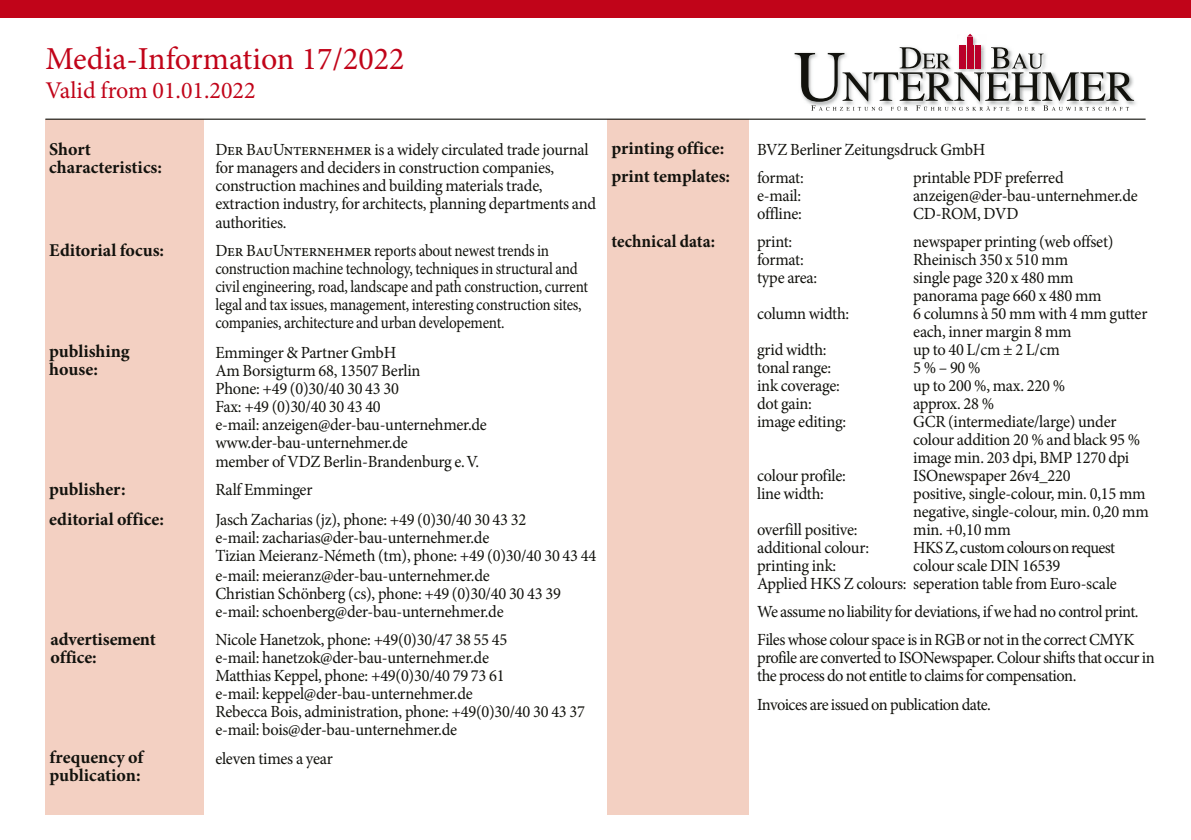
<style>
.page{position:relative;width:1191px;height:840px;background:#fff}
.page>*{position:absolute;margin:0;border:0;box-sizing:border-box;transform-origin:0 0}
.t1{font:32px "Minion Pro";color:#c10419}
.t2{font:24px "Minion Pro";color:#c10419}
.t3{font:700 18px/18px "Minion Pro";color:#12120d}
.t4{font:700 18px "Minion Pro";color:#12120d;scale:.95 1}
.t5{font:17px/18px "Minion Pro";letter-spacing:-.015em;color:#12120d}
</style>
<div class="page">
<img style="left:973px;top:37px;width:4px;height:8px">
<svg style="left:794px;top:45px;width:340px;height:66px"></svg>
<div style="left:959px;top:45px;width:6px;height:23px;background:#b9002b"></div>
<div style="left:967px;top:37px;width:6px;height:31px;background:#b9002b"></div>
<div style="left:975px;top:45px;width:6px;height:23px;background:#b9002b"></div>
<svg style="left:967px;top:34px;width:6px;height:3px"></svg>
<div style="left:0;top:0;width:1191px;height:17px;background:#c10419"></div>
<div style="left:45px;top:119px;width:159px;height:695px;background:#f3d0c2"></div>
<div style="left:607px;top:119px;width:141px;height:695px;background:#f3d0c2"></div>
<hr style="left:45px;top:118px;width:1100px;height:2px;background:#12120d">
<h1 class="t1" style="left:45px;top:37px;width:361px">Media-Information 17/2022</h1>
<h2 class="t2" style="left:45px;top:74px;width:212px">Valid from 01.01.2022</h2>
<p class="t3" style="left:49px;top:140px;width:114px">Short characteristics:</p>
<p class="t3" style="left:49px;top:240px;width:116px">Editorial focus:</p>
<p class="t3" style="left:49px;top:342px;width:82px">publishing house:</p>
<p class="t3" style="left:49px;top:479px;width:78px">publisher:</p>
<p class="t3" style="left:49px;top:510px;width:116px">editorial office:</p>
<p class="t3" style="left:51px;top:629px;width:107px">advertisement office:</p>
<p class="t3" style="left:50px;top:747px;width:95px">frequency of publication:</p>
<p class="t5" style="left:215px;top:140px;width:382px">Der BauUnternehmer is a widely circulated trade journal for managers and deciders in construction companies, construction machines and building materials trade, extraction industry, for architects, planning departments and authorities.</p>
<p class="t5" style="left:215px;top:241px;width:374px">Der BauUnternehmer reports about newest trends in construction machine technology, techniques in structural and civil engineering, road, landscape and path construction, current legal and tax issues, management, interesting construction sites, companies, architecture and urban developement.</p>
<p class="t5" style="left:215px;top:343px;width:273px">Emminger &amp; Partner GmbH<br>Am Borsigturm 68, 13507 Berlin<br>Phone: +49 (0)30/40 30 43 30<br>Fax: +49 (0)30/40 30 43 40<br>e-mail: anzeigen@der-bau-unternehmer.de www.der-bau-unternehmer.de<br>member of VDZ Berlin-Brandenburg e.V.</p>
<p class="t5" style="left:215px;top:474px;width:312px;line-height:30px">Ralf Emminger<br>Jasch Zacharias (jz), phone: +49 (0)30/40 30 43 32</p>
<p class="t5" style="left:215px;top:528px;width:382px">e-mail: zacharias@der-bau-unternehmer.de<br>Tizian Meieranz-Németh (tm), phone: +49 (0)30/40 30 43 44</p>
<p class="t5" style="left:215px;top:566px;width:347px">e-mail: meieranz@der-bau-unternehmer.de<br>Christian Schönberg (cs), phone: +49 (0)30/40 30 43 39 e-mail: schoenberg@der-bau-unternehmer.de</p>
<p class="t5" style="left:215px;top:630px;width:371px">Nicole Hanetzok, phone: +49(0)30/47 38 55 45<br>e-mail: hanetzok@der-bau-unternehmer.de<br>Matthias Keppel, phone: +49(0)30/40 79 73 61<br>e-mail: keppel@der-bau-unternehmer.de<br>Rebecca Bois, administration, phone: +49(0)30/40 30 43 37 e-mail: bois@der-bau-unternehmer.de</p>
<p class="t5" style="left:215px;top:749px;width:119px">eleven times a year</p>
<p class="t3" style="left:611px;top:133px;width:120px;line-height:28.4px">printing office: print templates:</p>
<p class="t4" style="left:611px;top:228px;width:110px">technical data:</p>
<p class="t5" style="left:757px;top:135px;width:230px;line-height:28px">BVZ Berliner Zeitungsdruck GmbH format:</p>
<p class="t5" style="left:913px;top:168px;width:152px">printable PDF preferred</p>
<p class="t5" style="left:757px;top:186px;width:46px">e-mail:</p>
<p class="t5" style="left:913px;top:186px;width:226px">anzeigen@der-bau-unternehmer.de</p>
<p class="t5" style="left:757px;top:204px;width:46px">offline:</p>
<p class="t5" style="left:913px;top:204px;width:107px">CD-ROM, DVD</p>
<p class="t5" style="left:757px;top:232px;width:37px">print:</p>
<p class="t5" style="left:913px;top:232px;width:202px">newspaper printing (web offset)</p>
<p class="t5" style="left:757px;top:250px;width:48px">format:</p>
<p class="t5" style="left:913px;top:250px;width:156px">Rheinisch 350 x 510 mm</p>
<p class="t5" style="left:757px;top:268px;width:62px">type area:</p>
<p class="t5" style="left:913px;top:268px;width:190px">single page 320 x 480 mm panorama page 660 x 480 mm</p>
<p class="t5" style="left:757px;top:304px;width:94px">column width:</p>
<p class="t5" style="left:913px;top:304px;width:236px">6 columns à 50 mm with 4 mm gutter each, inner margin 8 mm</p>
<p class="t5" style="left:757px;top:340px;width:71px">grid width:</p>
<p class="t5" style="left:913px;top:340px;width:148px">up to 40 L/cm ± 2 L/cm</p>
<p class="t5" style="left:757px;top:358px;width:76px">tonal range:</p>
<p class="t5" style="left:913px;top:358px;width:69px">5 % – 90 %</p>
<p class="t5" style="left:757px;top:376px;width:84px">ink coverage:</p>
<p class="t5" style="left:913px;top:376px;width:153px">up to 200 %, max. 220 %</p>
<p class="t5" style="left:757px;top:394px;width:56px">dot gain:</p>
<p class="t5" style="left:913px;top:394px;width:82px">approx. 28 %</p>
<p class="t5" style="left:757px;top:412px;width:91px">image editing:</p>
<p class="t5" style="left:913px;top:412px;width:228px">GCR (intermediate/large) under colour addition 20 % and black 95 % image min. 203 dpi, BMP 1270 dpi</p>
<p class="t5" style="left:757px;top:466px;width:90px">colour profile:</p>
<p class="t5" style="left:913px;top:466px;width:159px">ISOnewspaper 26v4_220</p>
<p class="t5" style="left:757px;top:484px;width:68px">line width:</p>
<p class="t5" style="left:913px;top:484px;width:237px">positive, single-colour, min. 0,15 mm negative, single-colour, min. 0,20 mm</p>
<p class="t5" style="left:757px;top:520px;width:102px">overfill positive:</p>
<p class="t5" style="left:913px;top:520px;width:99px">min. +0,10 mm</p>
<p class="t5" style="left:757px;top:538px;width:114px">additional colour:</p>
<p class="t5" style="left:913px;top:538px;width:203px">HKS Z, custom colours on request</p>
<p class="t5" style="left:757px;top:556px;width:81px">printing ink:</p>
<p class="t5" style="left:757px;top:556px;width:361px;text-indent:156px">colour scale DIN 16539<br>Applied HKS Z colours: seperation table from Euro-scale</p>
<p class="t5" style="left:757px;top:597px;width:383px;line-height:28px">We assume no liability for deviations, if we had no control print.<br>Files whose colour space is in RGB or not in the correct CMYK</p>
<p class="t5" style="left:757px;top:648px;width:399px">profile are converted to ISONewspaper. Colour shifts that occur in the process do not entitle to claims for compensation.</p>
<p class="t5" style="left:757px;top:694px;width:235px">Invoices are issued on publication date.</p>
</div>
